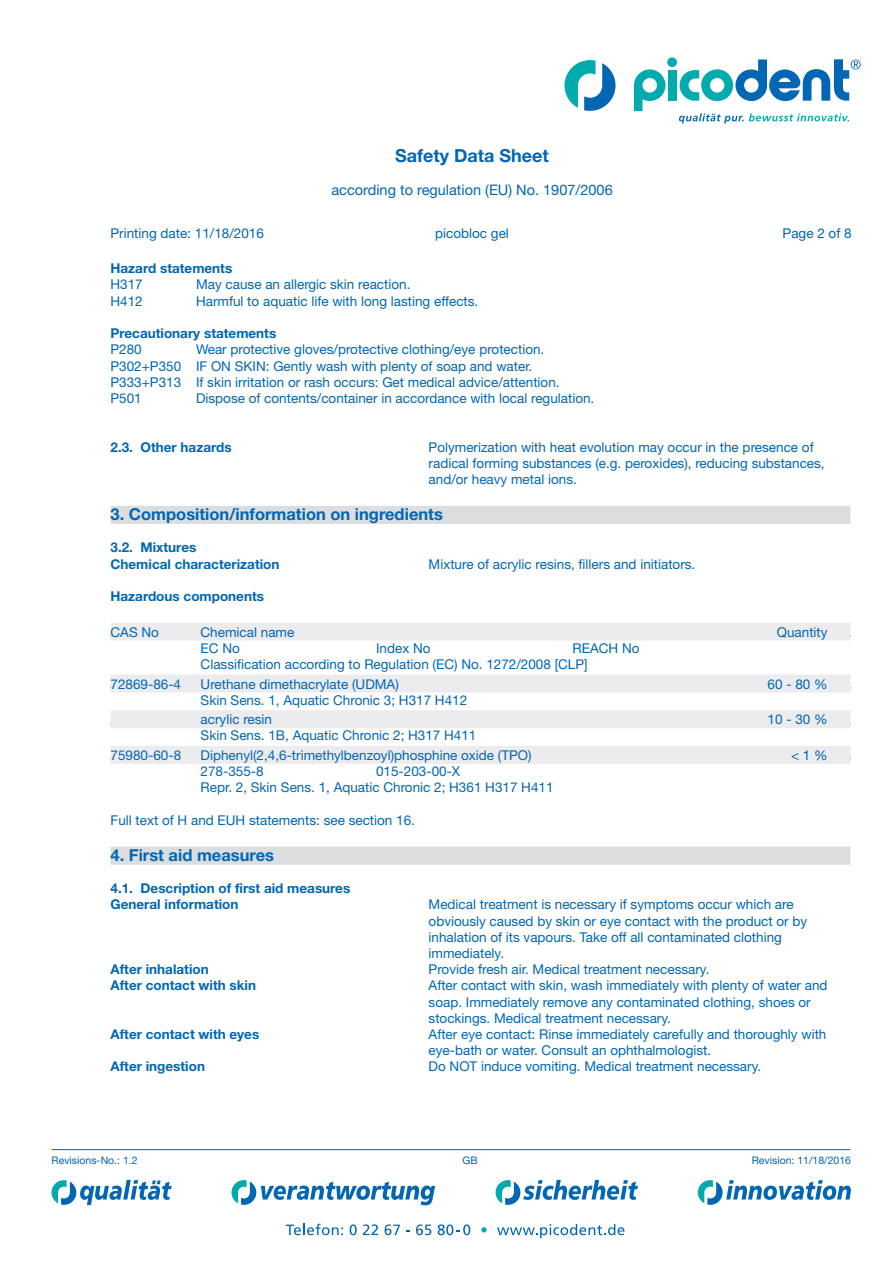
<style>
.page{position:relative;width:893px;height:1263px;background:#fff}
.page>*{position:absolute;margin:0;border:0;box-sizing:border-box;transform-origin:0 0}
.t1{font:700 18px "Helvetica Neue LT Std";color:#0166b3}
.t2{font:700 16.5px "Helvetica Neue LT Std";color:#0166b3}
.t3{font:14.55px "Helvetica Neue LT Std";color:#0166b3}
.t4{font:13.5px/16.2px "Helvetica Neue LT Std";color:#0166b3}
.t5{font:700 13.5px/16.2px "Helvetica Neue LT Std";color:#0166b3}
.t6{font:10.5px "Helvetica Neue LT Std";color:#0166b3}
</style>
<div class="page">
<svg style="left:52px;top:1180px;width:120px;height:25px"></svg>
<svg style="left:496px;top:1180px;width:142px;height:25px"></svg>
<svg style="left:698px;top:1180px;width:153px;height:25px"></svg>
<svg style="left:231px;top:1180px;width:204px;height:25px"></svg>
<svg style="left:286px;top:1224px;width:57px;height:11px"></svg>
<svg style="left:350px;top:1224px;width:7px;height:11px"></svg>
<svg style="left:363px;top:1224px;width:15px;height:11px"></svg>
<svg style="left:385px;top:1224px;width:15px;height:11px"></svg>
<svg style="left:416px;top:1224px;width:15px;height:11px"></svg>
<svg style="left:438px;top:1224px;width:32px;height:11px"></svg>
<svg style="left:481px;top:1227px;width:6px;height:5px"></svg>
<svg style="left:497px;top:1224px;width:127px;height:14px"></svg>
<svg style="left:634px;top:69px;width:32px;height:42px"></svg>
<div style="left:668px;top:70px;width:9px;height:31px;background:#00aaad"></div>
<div style="left:667px;top:57px;width:10px;height:10px;background:#00aaad;border-radius:50%"></div>
<svg style="left:564px;top:60px;width:51px;height:51px"></svg>
<svg style="left:679px;top:113px;width:170px;height:11px"></svg>
<svg style="left:680px;top:59px;width:181px;height:42px"></svg>
<hr style="left:52px;top:1149px;width:798px;height:1px;background:#0166b3">
<div style="left:111px;top:506px;width:739px;height:18px;background:#dcdddf"></div>
<div style="left:111px;top:623px;width:739px;height:18px;background:#ececee"></div>
<div style="left:111px;top:674px;width:739px;height:18px;background:#ececee"></div>
<div style="left:111px;top:710px;width:739px;height:18px;background:#ececee"></div>
<div style="left:111px;top:746px;width:739px;height:18px;background:#ececee"></div>
<div style="left:111px;top:847px;width:739px;height:18px;background:#dcdddf"></div>
<h1 class="t1" style="left:395px;top:144px;width:155px">Safety Data Sheet</h1>
<p class="t3" style="left:331px;top:181px;width:283px">according to regulation (EU) No. 1907/2006</p>
<p class="t4" style="left:111px;top:225px;width:155px">Printing date: 11/18/2016</p>
<p class="t4" style="left:435px;top:225px;width:75px">picobloc gel</p>
<p class="t4" style="left:783px;top:225px;width:71px">Page 2 of 8</p>
<p class="t5" style="left:111px;top:260px;width:123px">Hazard statements</p>
<p class="t4" style="left:111px;top:276px;width:34px">H317</p>
<p class="t4" style="left:196px;top:276px;width:216px">May cause an allergic skin reaction.</p>
<p class="t4" style="left:111px;top:293px;width:34px">H412</p>
<p class="t4" style="left:196px;top:293px;width:284px">Harmful to aquatic life with long lasting effects.</p>
<p class="t5" style="left:111px;top:325px;width:167px">Precautionary statements</p>
<p class="t4" style="left:111px;top:341px;width:33px">P280</p>
<p class="t4" style="left:111px;top:341px;width:451px;text-indent:85px">Wear protective gloves/protective clothing/eye protection.<br>P302+P350 IF ON SKIN: Gently wash with plenty of soap and water.<br>P333+P313 If skin irritation or rash occurs: Get medical advice/attention.<br>P501</p>
<p class="t4" style="left:196px;top:390px;width:400px">Dispose of contents/container in accordance with local regulation.</p>
<p class="t5" style="left:111px;top:438px;width:123px">2.3. Other hazards</p>
<p class="t4" style="left:429px;top:438px;width:398px">Polymerization with heat evolution may occur in the presence of radical forming substances (e.g. peroxides), reducing substances, and/or heavy metal ions.</p>
<p class="t2" style="left:111px;top:504px;width:334px">3. Composition/information on ingredients</p>
<p class="t5" style="left:111px;top:539px;width:170px">3.2. Mixtures<br>Chemical characterization</p>
<p class="t4" style="left:429px;top:555px;width:268px">Mixture of acrylic resins, fillers and initiators.</p>
<p class="t5" style="left:111px;top:588px;width:155px">Hazardous components</p>
<p class="t4" style="left:111px;top:623px;width:50px">CAS No</p>
<p class="t4" style="left:201px;top:623px;width:95px">Chemical name</p>
<p class="t4" style="left:777px;top:623px;width:52px">Quantity</p>
<p class="t4" style="left:201px;top:640px;width:41px">EC No</p>
<p class="t4" style="left:376px;top:640px;width:56px">Index No</p>
<p class="t4" style="left:201px;top:640px;width:440px;text-indent:372px">REACH No<br>Classification according to Regulation (EC) No. 1272/2008 [CLP]</p>
<p class="t4" style="left:111px;top:675px;width:72px">72869-86-4</p>
<p class="t4" style="left:201px;top:675px;width:200px">Urethane dimethacrylate (UDMA)</p>
<p class="t4" style="left:768px;top:675px;width:62px">60 - 80 %</p>
<p class="t4" style="left:201px;top:690px;width:268px;line-height:19.5px">Skin Sens. 1, Aquatic Chronic 3; H317 H412 acrylic resin</p>
<p class="t4" style="left:768px;top:711px;width:62px">10 - 30 %</p>
<p class="t4" style="left:201px;top:727px;width:277px">Skin Sens. 1B, Aquatic Chronic 2; H317 H411</p>
<p class="t4" style="left:111px;top:747px;width:72px">75980-60-8</p>
<p class="t4" style="left:201px;top:747px;width:333px">Diphenyl(2,4,6-trimethylbenzoyl)phosphine oxide (TPO)</p>
<p class="t4" style="left:791px;top:747px;width:38px">&lt; 1 %</p>
<p class="t4" style="left:201px;top:763px;width:65px">278-355-8</p>
<p class="t4" style="left:201px;top:763px;width:354px;text-indent:176px">015-203-00-X<br>Repr. 2, Skin Sens. 1, Aquatic Chronic 2; H361 H317 H411</p>
<p class="t4" style="left:111px;top:812px;width:306px">Full text of H and EUH statements: see section 16.</p>
<p class="t2" style="left:111px;top:845px;width:165px">4. First aid measures</p>
<p class="t5" style="left:111px;top:880px;width:241px">4.1. Description of first aid measures<br>General information</p>
<p class="t4" style="left:429px;top:896px;width:380px">Medical treatment is necessary if symptoms occur which are obviously caused by skin or eye contact with the product or by inhalation of its vapours. Take off all contaminated clothing immediately.</p>
<p class="t5" style="left:111px;top:961px;width:100px">After inhalation</p>
<p class="t4" style="left:429px;top:961px;width:282px">Provide fresh air. Medical treatment necessary.</p>
<p class="t5" style="left:111px;top:977px;width:147px">After contact with skin</p>
<p class="t4" style="left:429px;top:977px;width:401px">After contact with skin, wash immediately with plenty of water and soap. Immediately remove any contaminated clothing, shoes or stockings. Medical treatment necessary.</p>
<p class="t5" style="left:111px;top:1026px;width:150px">After contact with eyes</p>
<p class="t4" style="left:429px;top:1026px;width:399px">After eye contact: Rinse immediately carefully and thoroughly with eye-bath or water. Consult an ophthalmologist.</p>
<p class="t5" style="left:111px;top:1058px;width:96px">After ingestion</p>
<p class="t4" style="left:429px;top:1058px;width:334px">Do NOT induce vomiting. Medical treatment necessary.</p>
<p class="t6" style="left:52px;top:1154px;width:88px">Revisions-No.: 1.2</p>
<p class="t6" style="left:462px;top:1154px;width:17px">GB</p>
<p class="t6" style="left:752px;top:1154px;width:101px">Revision: 11/18/2016</p>
</div>
